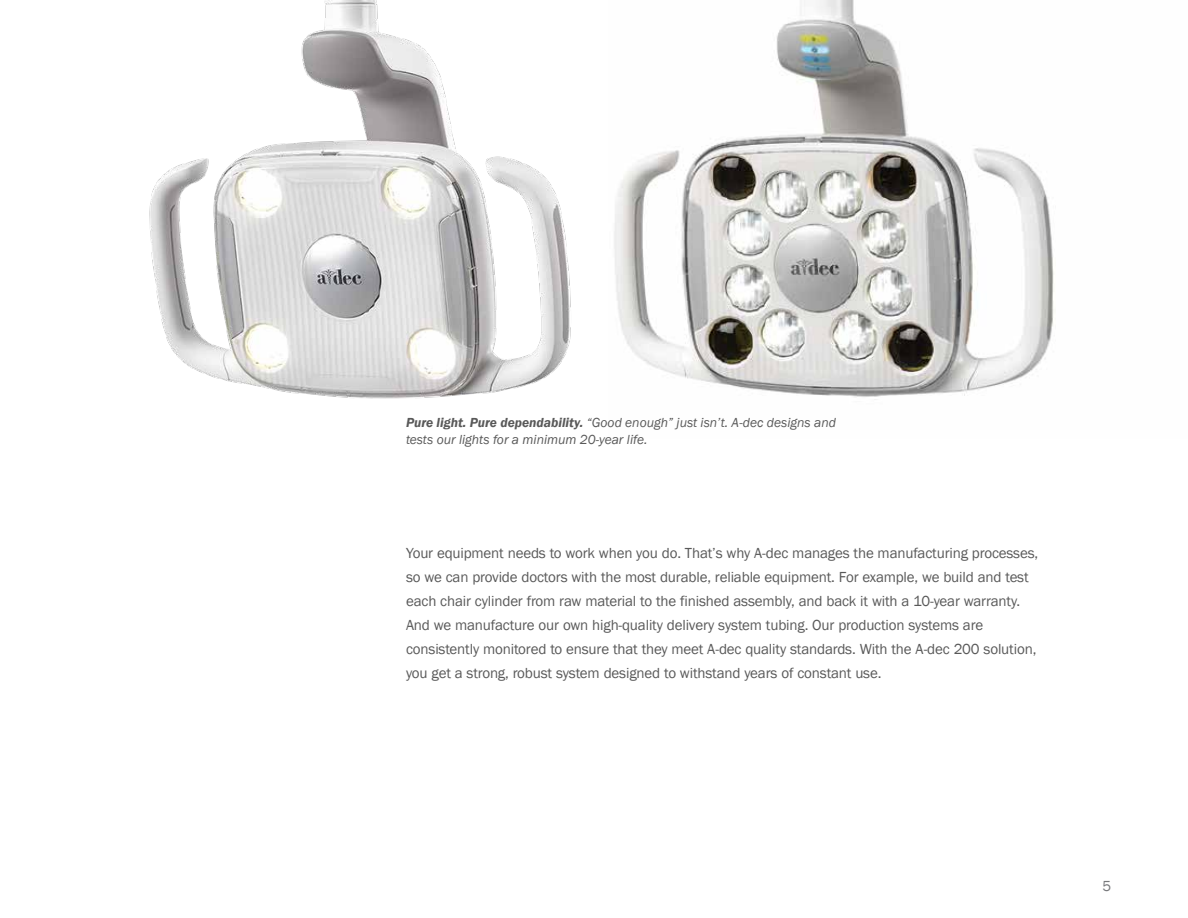
<style>
.page{position:relative;width:1188px;height:918px;background:#fff}
.page>*{position:absolute;margin:0;border:0;box-sizing:border-box;transform-origin:0 0}
.t1{font:15px/24px "Franklin Gothic";letter-spacing:-.01em;color:#595959}
.t2{font:15px "Franklin Gothic";color:#77787b}
.t3{font:italic 13.5px/16.5px "Franklin Gothic";color:#595959}
.s1{font-weight:600}
</style>
<div class="page">
<img style="left:771px;top:0;width:283px;height:400px">
<img style="left:149px;top:0;width:622px;height:399px">
<p class="t3" style="left:406px;top:415px;width:432px"><span class="s1">Pure light. Pure dependability.</span> “Good enough” just isn’t. A-dec designs and tests our lights for a minimum 20-year life.</p>
<p class="t1" style="left:406px;top:541px;width:634px">Your equipment needs to work when you do. That’s why A-dec manages the manufacturing processes, so we can provide doctors with the most durable, reliable equipment. For example, we build and test each chair cylinder from raw material to the finished assembly, and back it with a 10-year warranty.<br>And we manufacture our own high-quality delivery system tubing. Our production systems are consistently monitored to ensure that they meet A-dec quality standards. With the A-dec 200 solution, you get a strong, robust system designed to withstand years of constant use.</p>
<p class="t2" style="left:1103px;top:877px;width:10px">5</p>
</div>
